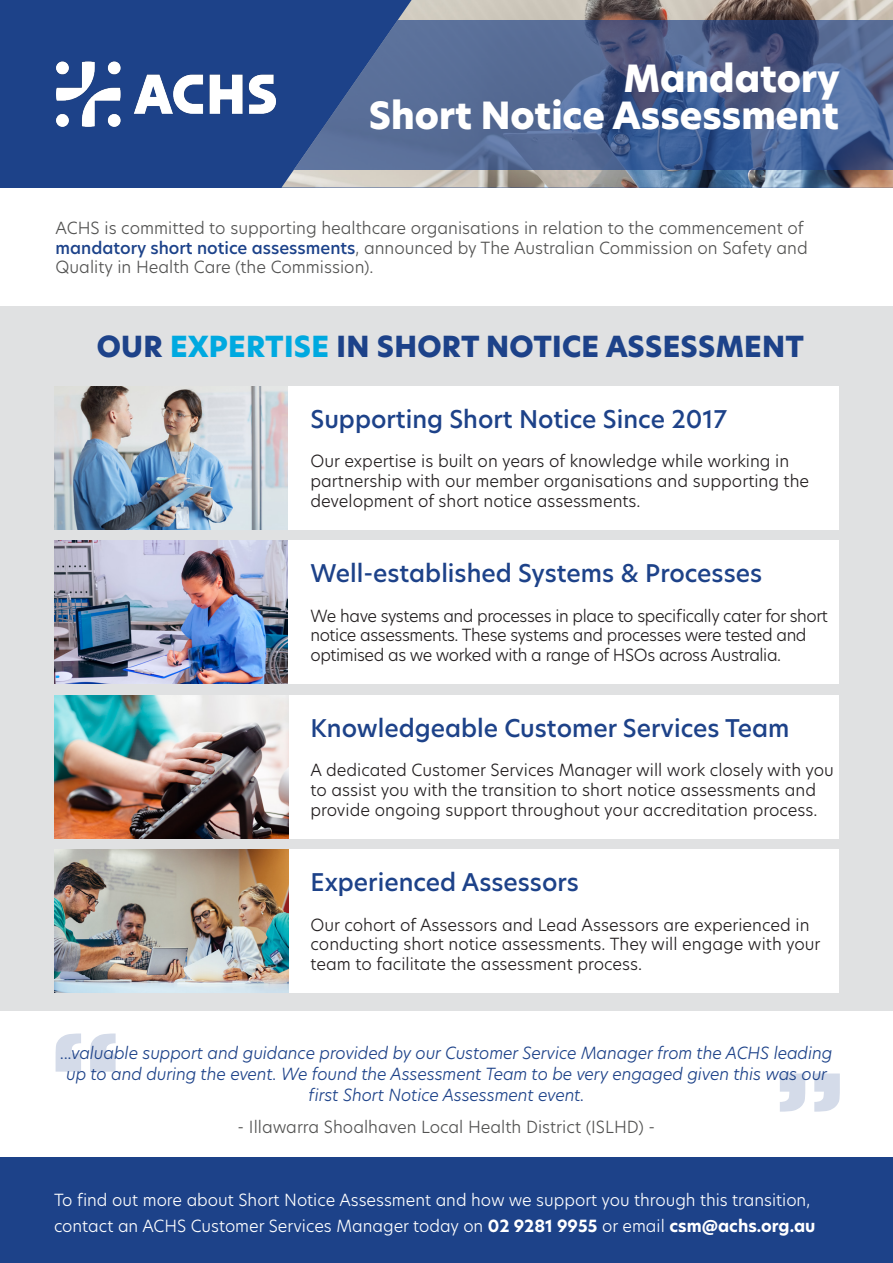
<style>
.page{position:relative;width:893px;height:1263px;background:#fff}
.page>*{position:absolute;margin:0;border:0;box-sizing:border-box;transform-origin:0 0}
.t1{font:800 36.75px/37.5px "Hero New";color:#fff;text-align:right}
.t2{font:800 28.5px "Hero New";letter-spacing:.01em;color:#1d4289}
.t3{font:500 24px "Hero New";color:#1d4289}
.t4{font:300 16.5px/19.8px "Hero New";color:#231f20}
.t5{font:300 16.5px/19.5px "Hero New";color:#525251}
.t6{font:italic 300 16.5px/21px "Hero New";letter-spacing:-.01em;color:#1d4289;text-align:center}
.t7{font:300 16.5px/19.8px "Hero New";letter-spacing:-.025em;color:#231f20}
.t8{font:300 16.5px/25.5px "Hero New";color:#fff}
.s1{font-weight:500;color:#1c428a}
.s2{color:#00a9e0}
.s3{font-weight:700}
</style>
<div class="page">
<div style="left:0;top:0;width:893px;height:188px;background:#1d4289"></div>
<img style="left:281px;top:0;width:612px;height:188px">
<svg style="left:281px;top:21px;width:612px;height:149px;background:#496190"></svg>
<img style="left:56px;top:49px;width:233px;height:90px">
<div style="left:0;top:1158px;width:893px;height:105px;background:#1d4289"></div>
<div style="left:0;top:306px;width:893px;height:705px;background:#e0e1e2"></div>
<img style="left:54px;top:386px;width:234px;height:143px">
<div style="left:288px;top:386px;width:551px;height:143px;background:#fff"></div>
<div style="left:288px;top:695px;width:551px;height:143px;background:#fff"></div>
<img style="left:54px;top:541px;width:234px;height:142px">
<img style="left:54px;top:695px;width:234px;height:143px">
<div style="left:288px;top:849px;width:551px;height:143px;background:#fff"></div>
<img style="left:54px;top:849px;width:234px;height:143px">
<div style="left:288px;top:541px;width:551px;height:142px;background:#fff"></div>
<svg style="left:56px;top:1033px;width:60px;height:39px"></svg>
<svg style="left:780px;top:1073px;width:60px;height:39px"></svg>
<p class="t1" style="left:369px;top:60px;width:473px">Mandatory<br>Short Notice Assessment</p>
<p class="t5" style="left:56px;top:218px;width:754px">ACHS is committed to supporting healthcare organisations in relation to the commencement of <span class="s1">mandatory short notice assessments</span>, announced by The Australian Commission on Safety and<br>Quality in Health Care (the Commission).</p>
<p class="t2" style="left:97px;top:328px;width:709px">OUR <span class="s2">EXPERTISE</span> IN SHORT NOTICE ASSESSMENT</p>
<p class="t3" style="left:310px;top:402px;width:418px">Supporting Short Notice Since 2017</p>
<p class="t4" style="left:310px;top:451px;width:500px">Our expertise is built on years of knowledge while working in partnership with our member organisations and supporting the development of short notice assessments.</p>
<p class="t3" style="left:310px;top:557px;width:453px">Well-established Systems &amp; Processes</p>
<p class="t7" style="left:310px;top:605px;width:519px">We have systems and processes in place to specifically cater for short notice assessments. These systems and processes were tested and optimised as we worked with a range of HSOs across Australia.</p>
<p class="t3" style="left:310px;top:711px;width:480px">Knowledgeable Customer Services Team</p>
<p class="t4" style="left:310px;top:760px;width:525px">A dedicated Customer Services Manager will work closely with you to assist you with the transition to short notice assessments and provide ongoing support throughout your accreditation process.</p>
<p class="t3" style="left:310px;top:866px;width:270px">Experienced Assessors</p>
<p class="t4" style="left:310px;top:914px;width:511px">Our cohort of Assessors and Lead Assessors are experienced in conducting short notice assessments. They will engage with your team to facilitate the assessment process.</p>
<p class="t6" style="left:61px;top:1042px;width:773px">...valuable support and guidance provided by our Customer Service Manager from the ACHS leading up to and during the event. We found the Assessment Team to be very engaged given this was our first Short Notice Assessment event.</p>
<p class="t5" style="left:238px;top:1117px;width:419px">- Illawarra Shoalhaven Local Health District (ISLHD) -</p>
<p class="t8" style="left:54px;top:1187px;width:763px">To find out more about Short Notice Assessment and how we support you through this transition, contact an ACHS Customer Services Manager today on <span class="s3">02 9281 9955</span> or email <span class="s3">csm@achs.org.au</span></p>
</div>
